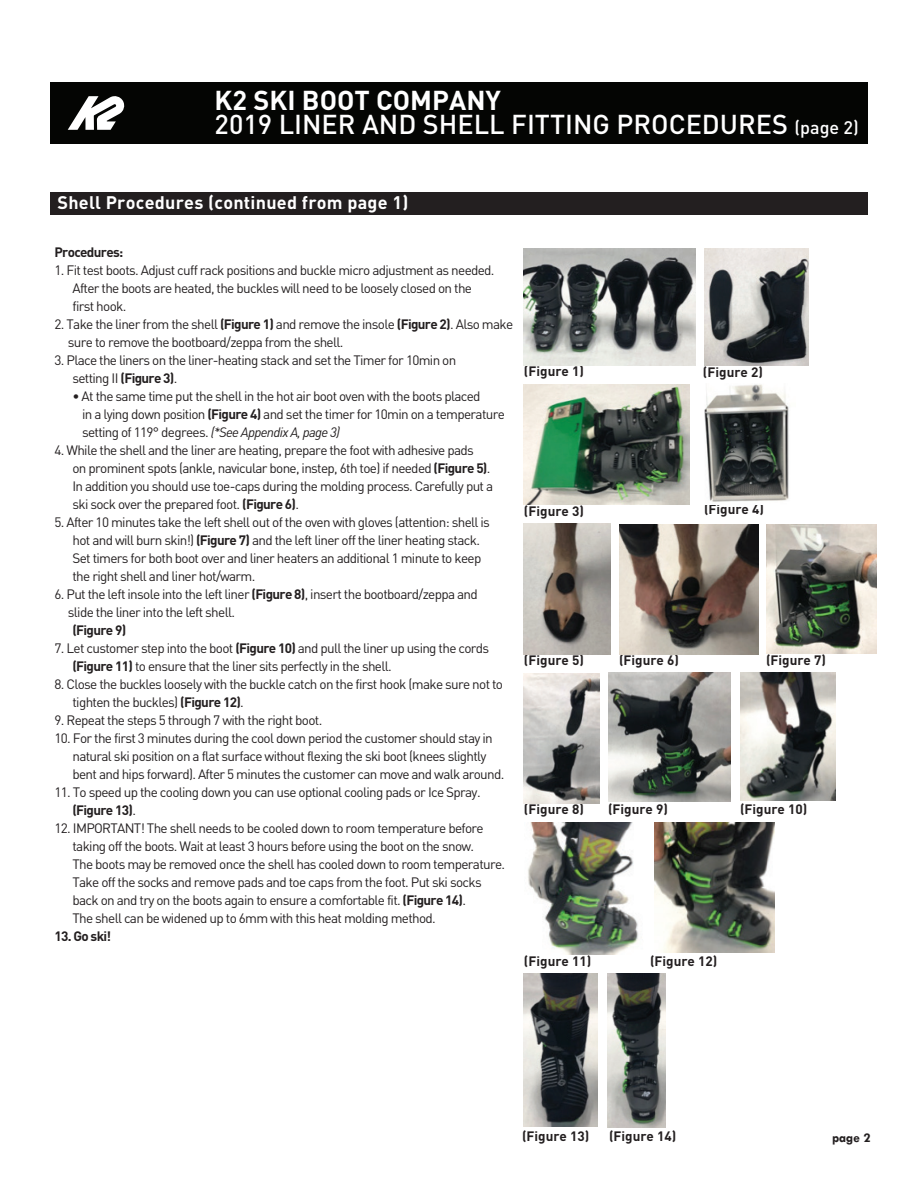
<style>
.page{position:relative;width:918px;height:1188px;background:#fff}
.page>*{position:absolute;margin:0;border:0;box-sizing:border-box;transform-origin:0 0}
.t1{font:500 27px/24px "DIN";color:#fff}
.t2{font:700 18px "DIN";letter-spacing:.015em;color:#fff}
.t3{font:13.5px/18px "DIN";letter-spacing:-.05em;color:#231f20}
.t4{font:700 13.5px "DIN";color:#231f20}
.t5{font:700 13.5px "DIN";letter-spacing:-.05em;color:#231f20}
.t6{font:700 13.5px "Tw Cen";color:#231f20}
.s1{font-weight:700}
.s2{font-size:18px}
.s3{font-style:italic}
</style>
<div class="page">
<div style="left:50px;top:192px;width:818px;height:23px;background:#231f20"></div>
<img style="left:705px;top:249px;width:103px;height:116px">
<img style="left:524px;top:385px;width:166px;height:120px">
<img style="left:619px;top:525px;width:139px;height:130px">
<img style="left:524px;top:524px;width:87px;height:130px">
<img style="left:607px;top:974px;width:58px;height:153px">
<img style="left:524px;top:249px;width:172px;height:117px">
<img style="left:767px;top:525px;width:109px;height:129px">
<img style="left:524px;top:673px;width:76px;height:130px">
<img style="left:608px;top:672px;width:123px;height:129px">
<img style="left:741px;top:672px;width:95px;height:128px">
<img style="left:528px;top:822px;width:111px;height:133px">
<img style="left:654px;top:822px;width:121px;height:131px">
<img style="left:524px;top:973px;width:73px;height:154px">
<img style="left:704px;top:384px;width:85px;height:118px">
<div style="left:50px;top:82px;width:818px;height:62px;background:#040503"></div>
<svg style="left:68px;top:96px;width:57px;height:34px"></svg>
<h1 class="t1" style="left:215px;top:87px;width:646px"><span class="s1">K2 SKI BOOT COMPANY<br></span>2019 LINER AND SHELL FITTING PROCEDURES <span class="s2">(page 2)</span></h1>
<h2 class="t2" style="left:57px;top:191px;width:353px">Shell Procedures (continued from page 1)</h2>
<p class="t5" style="left:54px;top:243px;width:70px">Procedures:</p>
<p class="t3" style="left:72px;top:261px;width:424px;text-indent:-18px">1. Fit test boots. Adjust cuff rack positions and buckle micro adjustment as needed.<br>After the boots are heated, the buckles will need to be loosely closed on the first hook.</p>
<p class="t3" style="left:68px;top:315px;width:447px;text-indent:-13px">2. Take the liner from the shell <span class="s1">(Figure 1)</span> and remove the insole <span class="s1">(Figure 2)</span>. Also make sure to remove the bootboard/zeppa from the shell.</p>
<p class="t3" style="left:72px;top:351px;width:385px;text-indent:-18px">3. Place the liners on the liner-heating stack and set the Timer for 10min on setting II <span class="s1">(Figure 3)</span>.</p>
<p class="t3" style="left:82px;top:387px;width:424px;text-indent:-10px">• At the same time put the shell in the hot air boot oven with the boots placed<br>in a lying down position <span class="s1">(Figure 4)</span> and set the timer for 10min on a temperature setting of 119° degrees. <span class="s3">(*See Appendix A, page 3)</span></p>
<p class="t3" style="left:72px;top:441px;width:422px;text-indent:-18px">4. While the shell and the liner are heating, prepare the foot with adhesive pads<br>on prominent spots (ankle, navicular bone, instep, 6th toe) if needed <span class="s1">(Figure 5)</span>.<br>In addition you should use toe-caps during the molding process. Carefully put a ski sock over the prepared foot. <span class="s1">(Figure 6)</span>.</p>
<p class="t3" style="left:72px;top:513px;width:419px;text-indent:-18px">5. After 10 minutes take the left shell out of the oven with gloves (attention: shell is hot and will burn skin!) <span class="s1">(Figure 7)</span> and the left liner off the liner heating stack.<br>Set timers for both boot over and liner heaters an additional 1 minute to keep the right shell and liner hot/warm.</p>
<p class="t3" style="left:68px;top:585px;width:411px;text-indent:-13px">6. Put the left insole into the left liner <span class="s1">(Figure 8)</span>, insert the bootboard/zeppa and slide the liner into the left shell.</p>
<p class="t4" style="left:72px;top:621px;width:55px">(Figure 9)</p>
<p class="t3" style="left:72px;top:639px;width:418px;text-indent:-18px">7. Let customer step into the boot <span class="s1">(Figure 10)</span> and pull the liner up using the cords <span class="s1">(Figure 11)</span> to ensure that the liner sits perfectly in the shell.</p>
<p class="t3" style="left:72px;top:675px;width:432px;text-indent:-18px">8. Close the buckles loosely with the buckle catch on the first hook (make sure not to tighten the buckles) <span class="s1">(Figure 12)</span>.</p>
<p class="t3" style="left:54px;top:711px;width:269px">9. Repeat the steps 5 through 7 with the right boot.</p>
<p class="t3" style="left:72px;top:729px;width:433px;text-indent:-18px">10. For the first 3 minutes during the cool down period the customer should stay in natural ski position on a flat surface without flexing the ski boot (knees slightly bent and hips forward). After 5 minutes the customer can move and walk around.</p>
<p class="t3" style="left:72px;top:783px;width:410px;text-indent:-18px">11. To speed up the cooling down you can use optional cooling pads or Ice Spray. <span class="s1">(Figure 13)</span>.</p>
<p class="t3" style="left:72px;top:819px;width:434px;text-indent:-18px">12. IMPORTANT! The shell needs to be cooled down to room temperature before taking off the boots. Wait at least 3 hours before using the boot on the snow.<br>The boots may be removed once the shell has cooled down to room temperature.<br>Take off the socks and remove pads and toe caps from the foot. Put ski socks back on and try on the boots again to ensure a comfortable fit. <span class="s1">(Figure 14)</span>.<br>The shell can be widened up to 6mm with this heat molding method.</p>
<p class="t4" style="left:54px;top:927px;width:58px">13. Go ski!</p>
<p class="t4" style="left:524px;top:363px;width:61px">(Figure 1)</p>
<p class="t4" style="left:703px;top:364px;width:61px">(Figure 2)</p>
<p class="t4" style="left:524px;top:503px;width:61px">(Figure 3)</p>
<p class="t4" style="left:704px;top:501px;width:61px">(Figure 4)</p>
<p class="t4" style="left:524px;top:652px;width:61px">(Figure 5)</p>
<p class="t4" style="left:619px;top:652px;width:61px">(Figure 6)</p>
<p class="t4" style="left:766px;top:652px;width:61px">(Figure 7)</p>
<p class="t4" style="left:524px;top:801px;width:61px">(Figure 8)</p>
<p class="t4" style="left:608px;top:801px;width:61px">(Figure 9)</p>
<p class="t4" style="left:740px;top:801px;width:69px">(Figure 10)</p>
<p class="t4" style="left:524px;top:953px;width:69px">(Figure 11)</p>
<p class="t4" style="left:650px;top:953px;width:69px">(Figure 12)</p>
<p class="t4" style="left:522px;top:1128px;width:69px">(Figure 13)</p>
<p class="t4" style="left:609px;top:1128px;width:69px">(Figure 14)</p>
<p class="t6" style="left:832px;top:1129px;width:40px">page 2</p>
</div>
